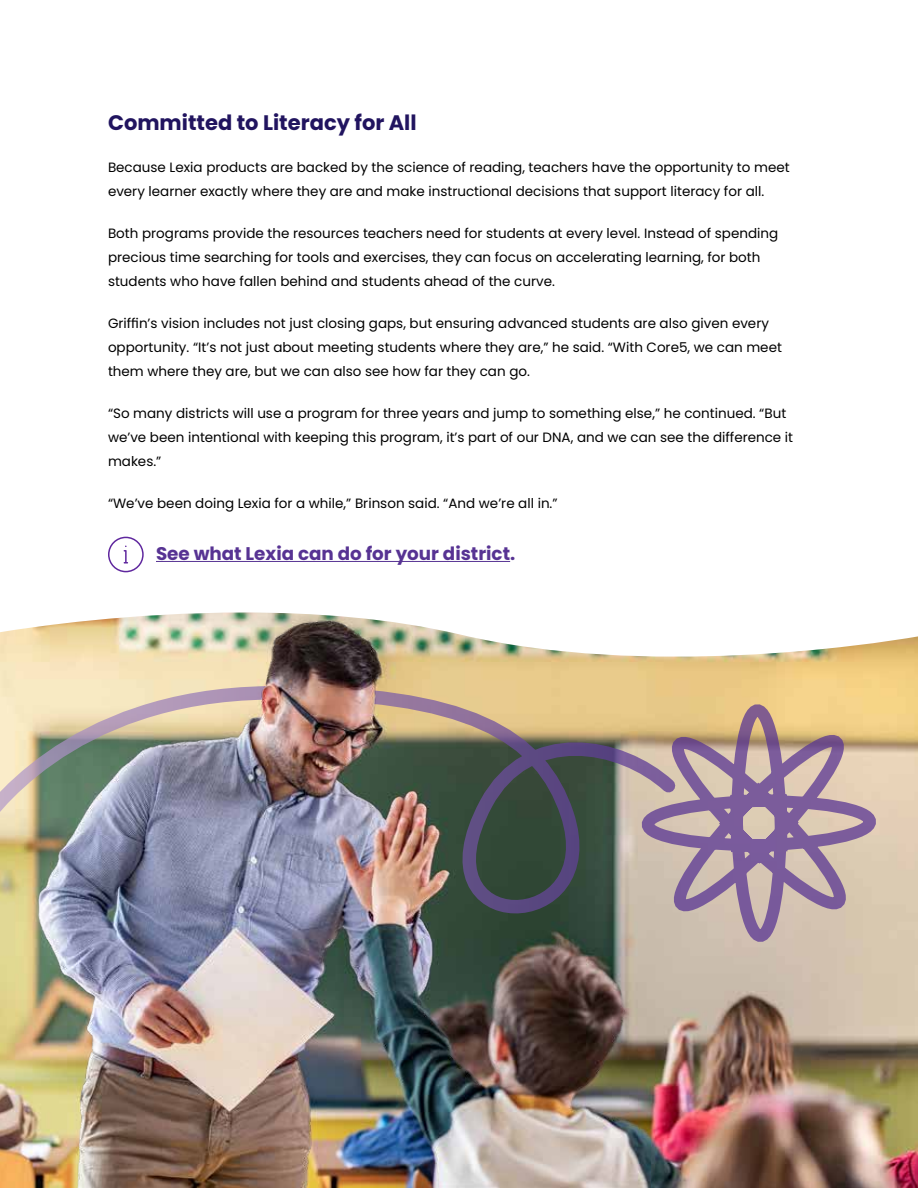
<style>
.page{position:relative;width:918px;height:1188px;background:#fff}
.page>*{position:absolute;margin:0;border:0;box-sizing:border-box;transform-origin:0 0}
.t1{font:700 21px "Poppins";color:#21145f}
.t2{font:700 18.3px "Poppins";color:#573393}
.t3{font:13.5px/24px "Poppins";color:#000}
</style>
<div class="page">
<img style="left:650px;top:636px;width:268px;height:552px">
<svg style="left:650px;top:701px;width:229px;height:244px;background:#b89fa1"></svg>
<svg style="left:650px;top:685px;width:27px;height:230px;background:#c3ad9f"></svg>
<img style="left:0;top:612px;width:650px;height:576px">
<hr style="left:156px;top:561px;width:354px;height:1px;background:#573393">
<svg style="left:108px;top:537px;width:36px;height:35px"></svg>
<h1 class="t1" style="left:108px;top:111px;width:310px">Committed to Literacy for All</h1>
<p class="t3" style="left:108px;top:155px;width:683px">Because Lexia products are backed by the science of reading, teachers have the opportunity to meet every learner exactly where they are and make instructional decisions that support literacy for all.</p>
<p class="t3" style="left:108px;top:221px;width:672px">Both programs provide the resources teachers need for students at every level. Instead of spending precious time searching for tools and exercises, they can focus on accelerating learning, for both students who have fallen behind and students ahead of the curve.</p>
<p class="t3" style="left:108px;top:311px;width:675px">Griffin’s vision includes not just closing gaps, but ensuring advanced students are also given every opportunity. “It’s not just about meeting students where they are,” he said. “With Core5, we can meet them where they are, but we can also see how far they can go.</p>
<p class="t3" style="left:108px;top:401px;width:687px">“So many districts will use a program for three years and jump to something else,” he continued. “But we’ve been intentional with keeping this program, it’s part of our DNA, and we can see the difference it makes.”</p>
<p class="t3" style="left:108px;top:491px;width:451px">“We’ve been doing Lexia for a while,” Brinson said. “And we’re all in.”</p>
<h2 class="t2" style="left:156px;top:543px;width:361px">See what Lexia can do for your district.</h2>
</div>
